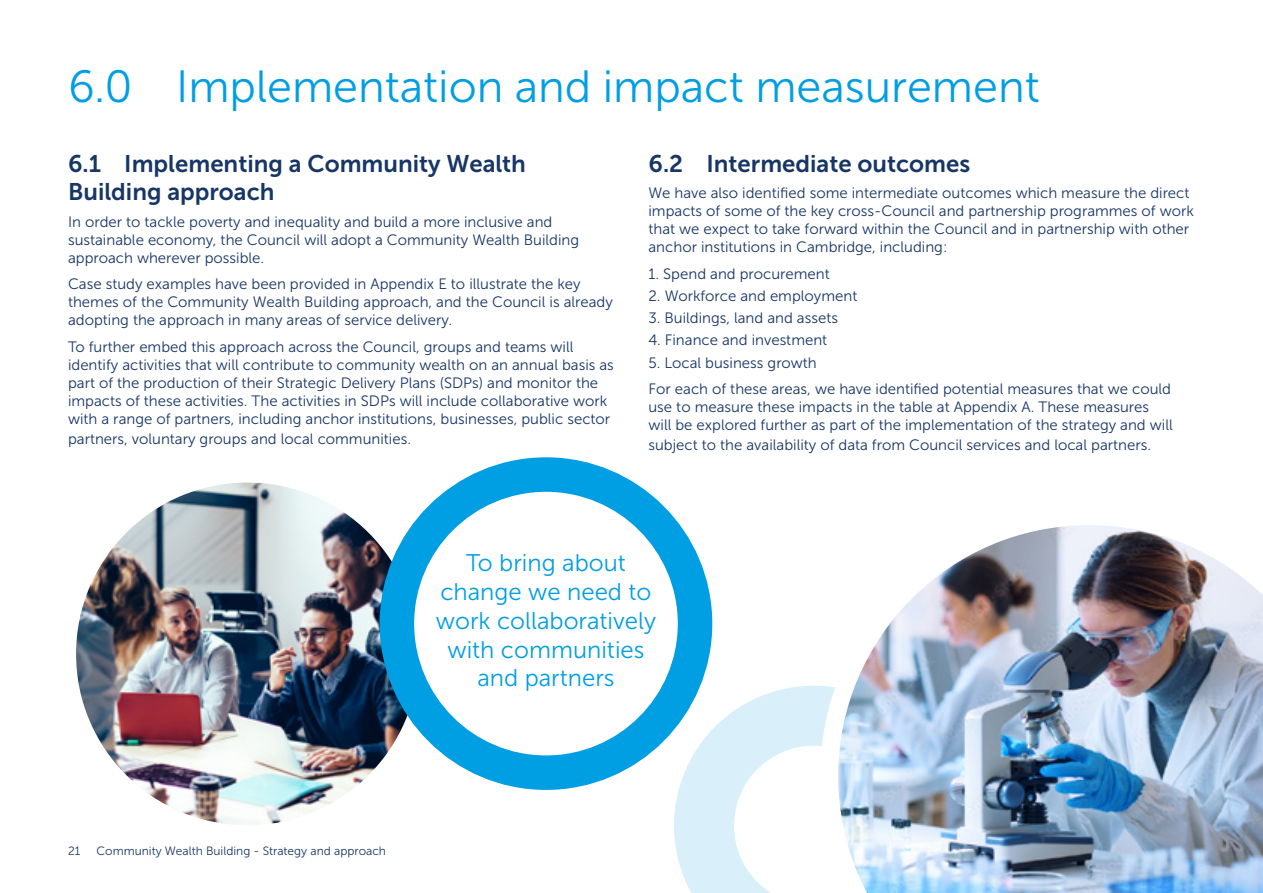
<style>
.page{position:relative;width:1263px;height:893px;background:#fff}
.page>*{position:absolute;margin:0;border:0;box-sizing:border-box;transform-origin:0 0}
.t1{font:45px "Museo Sans 300";color:#009ee3}
.t2{font:24px/28.8px "Museo Sans 300";color:#009ee3;text-align:center}
.t3{font:24px/28.8px "Museo Sans 700";color:#173666}
.t4{font:15px/18px "Museo Sans 300";color:#173666}
.t5{font:12px "Museo Sans 300";color:#173666}
</style>
<div class="page">
<img style="left:77px;top:483px;width:348px;height:342px">
<div style="left:64px;top:470px;width:367px;height:368px;border:12px solid #fff;border-radius:50%"></div>
<div style="left:397px;top:475px;width:298px;height:298px;background:#fff;border-radius:50%"></div>
<div style="left:380px;top:457px;width:332px;height:333px;border:34px solid #009ee3;border-radius:50%"></div>
<svg style="left:674px;top:686px;width:146px;height:207px"></svg>
<img style="left:820px;top:525px;width:443px;height:368px">
<h1 class="t1" style="left:68px;top:62px;width:973px">6.0 Implementation and impact measurement</h1>
<h2 class="t3" style="left:68px;top:149px;width:459px">6.1 Implementing a Community Wealth<br>Building approach</h2>
<p class="t4" style="left:68px;top:213px;width:513px">In order to tackle poverty and inequality and build a more inclusive and sustainable economy, the Council will adopt a Community Wealth Building approach wherever possible.</p>
<p class="t4" style="left:68px;top:275px;width:546px">Case study examples have been provided in Appendix E to illustrate the key themes of the Community Wealth Building approach, and the Council is already adopting the approach in many areas of service delivery.</p>
<p class="t4" style="left:68px;top:338px;width:547px">To further embed this approach across the Council, groups and teams will identify activities that will contribute to community wealth on an annual basis as part of the production of their Strategic Delivery Plans (SDPs) and monitor the impacts of these activities. The activities in SDPs will include collaborative work with a range of partners, including anchor institutions, businesses, public sector</p>
<p class="t4" style="left:68px;top:430px;width:344px">partners, voluntary groups and local communities.</p>
<h2 class="t3" style="left:648px;top:149px;width:323px">6.2 Intermediate outcomes</h2>
<p class="t4" style="left:648px;top:184px;width:547px">We have also identifed some intermediate outcomes which measure the direct impacts of some of the key cross-Council and partnership programmes of work that we expect to take forward within the Council and in partnership with other anchor institutions in Cambridge, including:</p>
<p class="t4" style="left:648px;top:265px;width:183px">1. Spend and procurement</p>
<p class="t4" style="left:648px;top:287px;width:210px">2. Workforce and employment</p>
<p class="t4" style="left:648px;top:309px;width:191px">3. Buildings, land and assets</p>
<p class="t4" style="left:648px;top:331px;width:180px">4. Finance and investment</p>
<p class="t4" style="left:648px;top:354px;width:170px">5. Local business growth</p>
<p class="t4" style="left:648px;top:380px;width:526px">For each of these areas, we have identifed potential measures that we could use to measure these impacts in the table at Appendix A. These measures will be explored further as part of the implementation of the strategy and will</p>
<p class="t4" style="left:648px;top:436px;width:504px">subject to the availability of data from Council services and local partners.</p>
<h2 class="t2" style="left:436px;top:549px;width:222px">To bring about change we need to work collaboratively with communities and partners</h2>
<p class="t5" style="left:68px;top:845px;width:14px">21</p>
<p class="t5" style="left:97px;top:845px;width:291px">Community Wealth Building - Strategy and approach</p>
</div>
